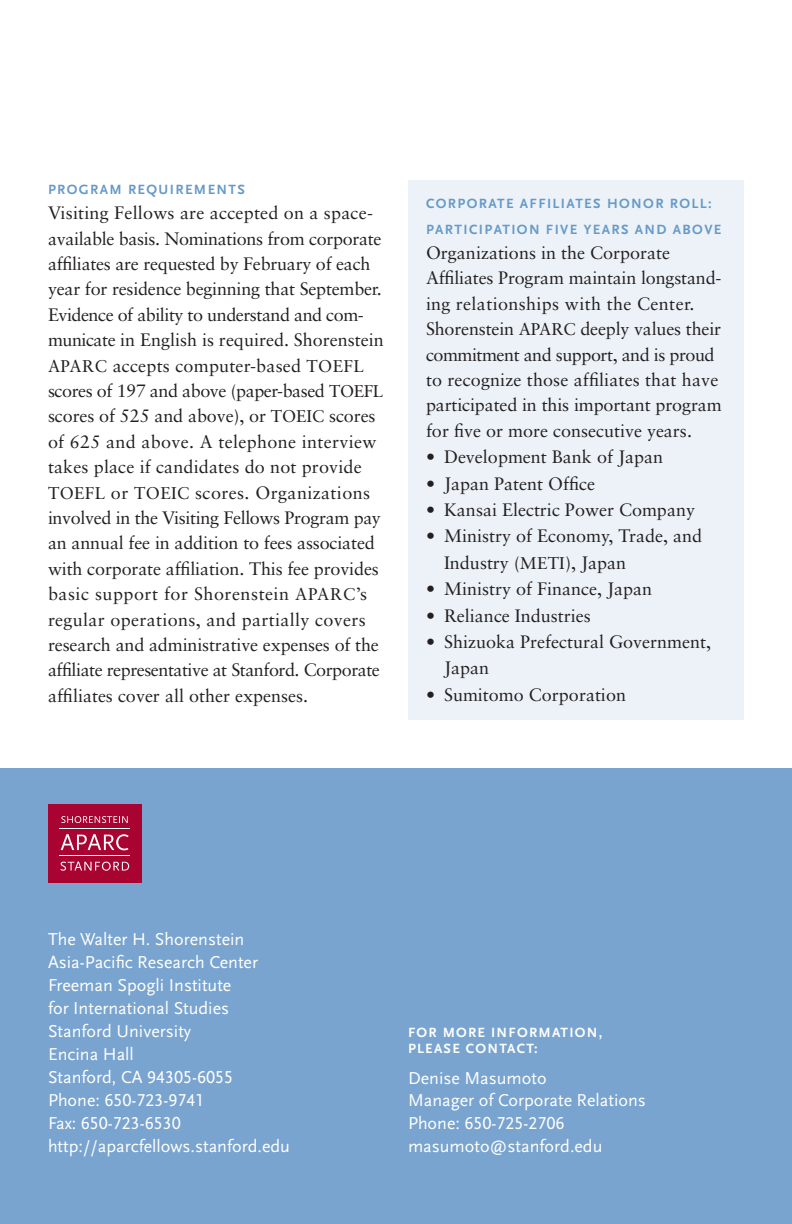
<style>
.page{position:relative;width:792px;height:1224px;background:#fff}
.page>*{position:absolute;margin:0;border:0;box-sizing:border-box;transform-origin:0 0}
.Body_Copy{font:18px/25.4px "Sabon";color:#231f20}
.t1{font:18px/22.8px "Scala Sans";color:#fff}
.t2{font:18px "Scala Sans Caps";color:#fff}
.Body_Copy-2{font:700 14px/25.4px "Scala Sans";letter-spacing:.1em;color:#679ac8}
.t3{font:700 14px/16px "Scala Sans";letter-spacing:.09em;color:#fff}
.s1{font-size:17px}
.s2{font-family:"Scala Sans Caps"}
.s3{font-family:"Scala Sans"}
</style>
<div class="page">
<div style="left:408px;top:180px;width:336px;height:540px;background:#ecf2f8"></div>
<div style="left:0;top:768px;width:792px;height:456px;background:#79a4cf"></div>
<div style="left:48px;top:804px;width:94px;height:79px;background:#a90332"></div>
<svg style="left:60px;top:862px;width:69px;height:9px"></svg>
<svg style="left:61px;top:816px;width:67px;height:7px"></svg>
<svg style="left:61px;top:834px;width:68px;height:16px"></svg>
<hr style="left:60px;top:856px;width:70px;height:1px;background:#fff">
<hr style="left:60px;top:828px;width:70px;height:1px;background:#fff">
<p class="Body_Copy-2" style="left:48px;top:177px;width:199px">PROGRAM REQUIREMENTS</p>
<p class="Body_Copy" style="left:48px;top:200px;width:337px">Visiting Fellows are accepted on a space&shy;available basis. Nominations from corporate affiliates are requested by February of each year for residence beginning that September.<br>Evidence of ability to understand and com&shy;municate in English is required. Shorenstein <span class="s1">APARC</span> accepts computer-based <span class="s1">TOEFL </span>scores of 197 and above (paper-based <span class="s1">TOEFL </span>scores of 525 and above), or <span class="s1">TOEIC</span> scores of 625 and above. A telephone interview takes place if candidates do not provide <span class="s1">TOEFL</span> or <span class="s1">TOEIC</span> scores. Organizations involved in the Visiting Fellows Program pay an annual fee in addition to fees associated with corporate affiliation. This fee provides basic support for Shorenstein <span class="s1">APARC</span>’s regular operations, and partially covers research and administrative expenses of the affiliate representative at Stanford. Corporate affiliates cover all other expenses.</p>
<p class="Body_Copy-2" style="left:426px;top:191px;width:297px">CORPORATE AFFILIATES HONOR ROLL:<br>PARTICIPATION FIVE YEARS AND ABOVE</p>
<p class="Body_Copy" style="left:426px;top:240px;width:297px">Organizations in the Corporate Affiliates Program maintain longstand&shy;ing relationships with the Center.<br>Shorenstein <span class="s1">APARC</span> deeply values their commitment and support, and is proud to recognize those affiliates that have participated in this important program for five or more consecutive years.</p>
<p class="Body_Copy" style="left:426px;top:444px;width:239px">• Development Bank of Japan</p>
<p class="Body_Copy" style="left:426px;top:471px;width:171px">• Japan Patent Office</p>
<p class="Body_Copy" style="left:426px;top:497px;width:271px">• Kansai Electric Power Company</p>
<p class="Body_Copy" style="left:444px;top:523px;width:260px;line-height:26.4px;text-indent:-18px">• Ministry of Economy, Trade, and<br>Industry (<span class="s1">METI</span>), Japan</p>
<p class="Body_Copy" style="left:426px;top:576px;width:228px">• Ministry of Finance, Japan</p>
<p class="Body_Copy" style="left:426px;top:603px;width:166px">• Reliance Industries</p>
<p class="Body_Copy" style="left:444px;top:628px;width:269px;line-height:26.4px;text-indent:-18px">• Shizuoka Prefectural Government,<br>Japan</p>
<p class="Body_Copy" style="left:426px;top:682px;width:202px">• Sumitomo Corporation</p>
<p class="t1" style="left:48px;top:928px;width:212px">The Walter H. Shorenstein<br>Asia-Pacific Research Center</p>
<p class="t1" style="left:48px;top:974px;width:185px">Freeman Spogli Institute for International Studies</p>
<p class="t1" style="left:48px;top:1020px;width:145px">Stanford University</p>
<p class="t1" style="left:48px;top:1043px;width:87px">Encina Hall</p>
<p class="t1" style="left:48px;top:1066px;width:187px">Stanford, CA <span class="s2">94305-6055</span></p>
<p class="t2" style="left:48px;top:1090px;width:158px"><span class="s3">Phone:</span> 650-723-9741</p>
<p class="t2" style="left:48px;top:1113px;width:134px"><span class="s3">Fax:</span> 650-723-6530</p>
<p class="t1" style="left:48px;top:1135px;width:243px">http://aparcfellows.stanford.edu</p>
<p class="t3" style="left:408px;top:1025px;width:196px">FOR MORE INFORMATION,<br>PLEASE CONTACT:</p>
<p class="t1" style="left:408px;top:1067px;width:239px">Denise Masumoto<br>Manager of Corporate Relations<br>Phone: <span class="s2">650-725-2706 </span>masumoto@stanford.edu</p>
</div>
